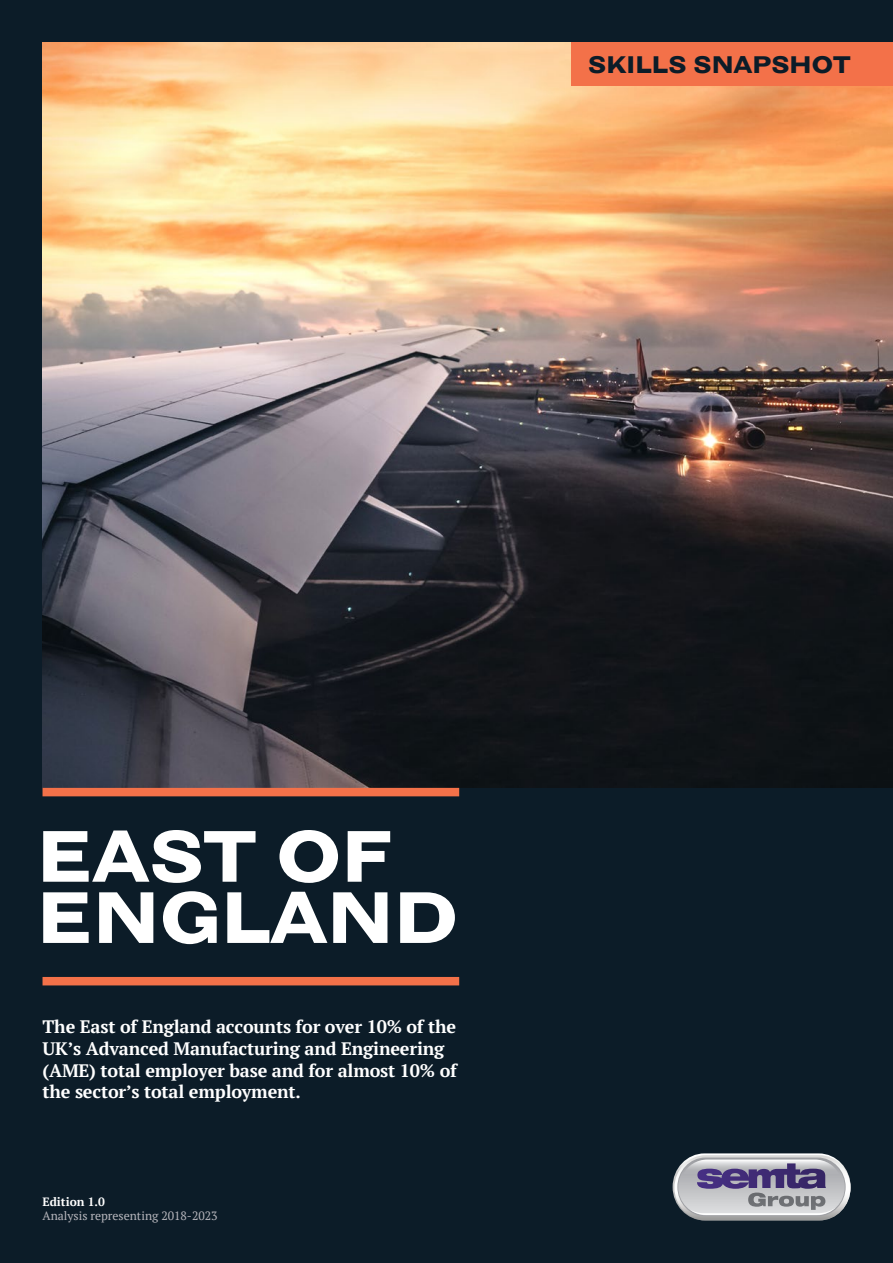
<style>
.page{position:relative;width:893px;height:1263px;background:#0c1c28}
.page>*{position:absolute;margin:0;border:0;box-sizing:border-box;transform-origin:0 0}
.t1{font:700 expanded 73.5px/61.2px "Grotesque Disp MT Std";letter-spacing:-.02em;color:#fff}
.t2{font:700 expanded 24.3px "Grotesque Disp MT Std";letter-spacing:-.02em;color:#0c1c28}
.t3{font:700 18px/21.6px "PT Serif";letter-spacing:-.01em;color:#fff}
.t4{font:12px "PT Serif";color:#b6b6bc}
.t5{font:700 12px "PT Serif";color:#fff}
</style>
<div class="page">
<img style="left:43px;top:43px;width:850px;height:745px">
<div style="left:43px;top:788px;width:416px;height:8px;background:#f37149"></div>
<div style="left:43px;top:977px;width:416px;height:8px;background:#f37149"></div>
<div style="left:572px;top:43px;width:321px;height:43px;background:#f37149"></div>
<svg style="left:673px;top:1153px;width:178px;height:67px;background:#9f9dac"></svg>
<p class="t2" style="left:588px;top:50px;width:264px">SKILLS SNAPSHOT</p>
<p class="t1" style="left:36px;top:826px;width:424px">EAST OF<br>ENGLAND</p>
<p class="t3" style="left:43px;top:1016px;width:416px">The East of England accounts for over 10% of the UK’s Advanced Manufacturing and Engineering (AME) total employer base and for almost 10% of the sector’s total employment.</p>
<p class="t5" style="left:43px;top:1194px;width:64px">Edition 1.0</p>
<p class="t4" style="left:43px;top:1208px;width:177px">Analysis representing 2018-2023</p>
</div>
